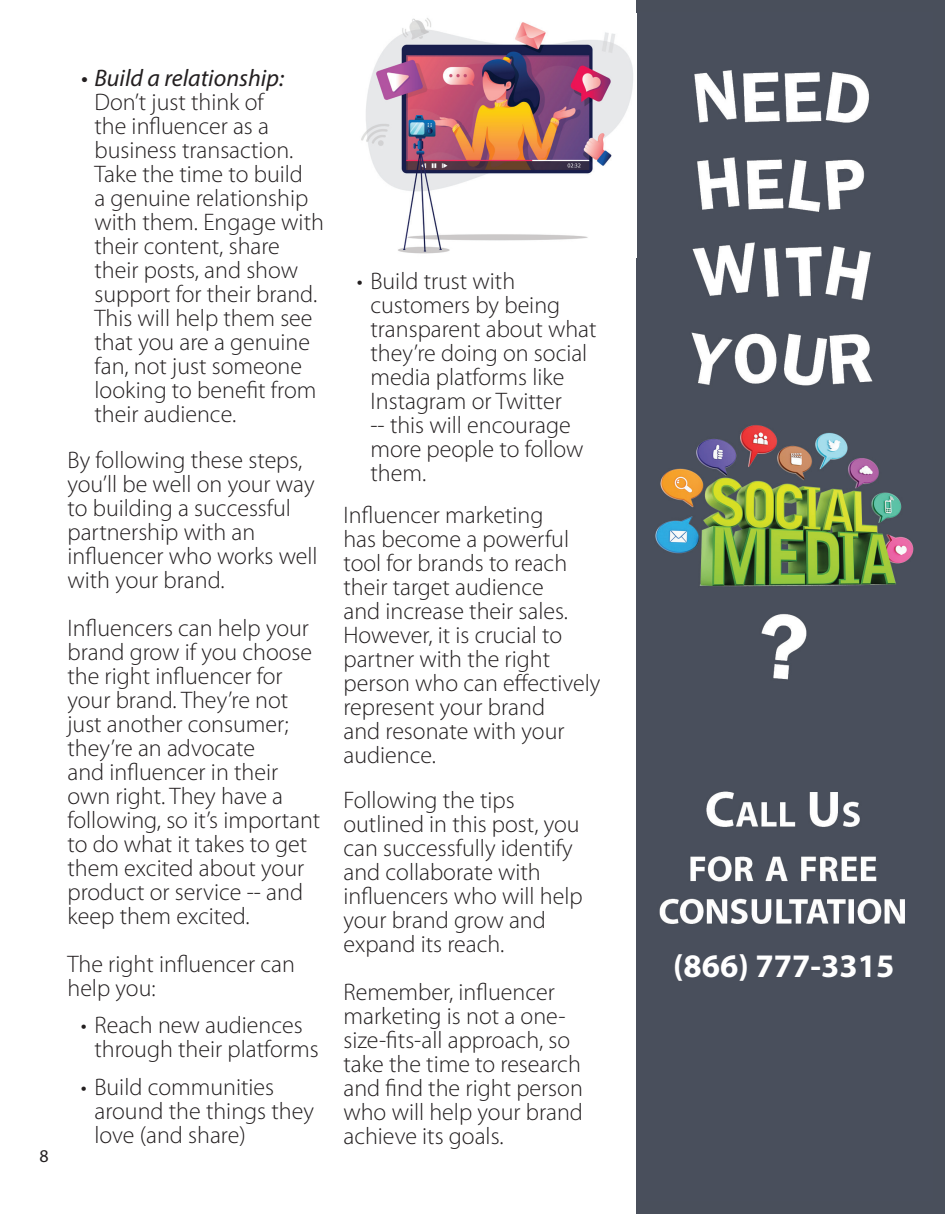
<style>
.page{position:relative;width:945px;height:1215px;background:#fff}
.page>*{position:absolute;margin:0;border:0;box-sizing:border-box;transform-origin:0 0}
.t1{font:700 33px "Myriad Pro";color:#fff}
.t2{font:300 24px/24px "Myriad Pro";color:#231f20}
.t3{font:italic 24px "Myriad Pro";color:#231f20}
.t4{font:18px "Myriad Pro";color:#231f20}
</style>
<div class="page">
<div style="left:636px;top:0;width:309px;height:1214px;background:#494f5b"></div>
<img style="left:636px;top:13px;width:278px;height:911px">
<img style="left:361px;top:18px;width:272px;height:236px">
<p class="t4" style="left:39px;top:1145px;width:11px">8</p>
<p class="t3" style="left:81px;top:63px;width:205px">• Build a relationship:</p>
<p class="t2" style="left:94px;top:89px;width:231px">Don’t just think of<br>the influencer as a business transaction.<br>Take the time to build<br>a genuine relationship with them. Engage with their content, share their posts, and show support for their brand.<br>This will help them see that you are a genuine fan, not just someone looking to benefit from their audience.</p>
<p class="t2" style="left:67px;top:448px;width:252px">By following these steps, you’ll be well on your way to building a successful partnership with an influencer who works well with your brand.</p>
<p class="t2" style="left:67px;top:616px;width:254px">Influencers can help your brand grow if you choose the right influencer for your brand. They’re not just another consumer; they’re an advocate<br>and influencer in their own right. They have a following, so it’s important to do what it takes to get them excited about your product or service -- and keep them excited.</p>
<p class="t2" style="left:67px;top:952px;width:229px">The right influencer can help you:</p>
<p class="t2" style="left:94px;top:1013px;width:226px;text-indent:-13px">• Reach new audiences through their platforms</p>
<p class="t2" style="left:94px;top:1075px;width:221px;text-indent:-13px">• Build communities around the things they love (and share)</p>
<p class="t2" style="left:370px;top:269px;width:228px;text-indent:-13px">• Build trust with customers by being transparent about what they’re doing on social media platforms like<br>Instagram or Twitter<br>-- this will encourage more people to follow them.</p>
<p class="t2" style="left:343px;top:503px;width:259px">Influencer marketing<br>has become a powerful tool for brands to reach their target audience<br>and increase their sales.<br>However, it is crucial to partner with the right person who can effectively represent your brand<br>and resonate with your audience.</p>
<p class="t2" style="left:343px;top:788px;width:241px">Following the tips outlined in this post, you can successfully identify and collaborate with influencers who will help your brand grow and expand its reach.</p>
<p class="t2" style="left:343px;top:980px;width:241px">Remember, influencer marketing is not a one&shy;size-fits-all approach, so take the time to research and find the right person who will help your brand achieve its goals.</p>
<h1 class="t1" style="left:673px;top:945px;width:223px">(866) 777-3315</h1>
</div>
